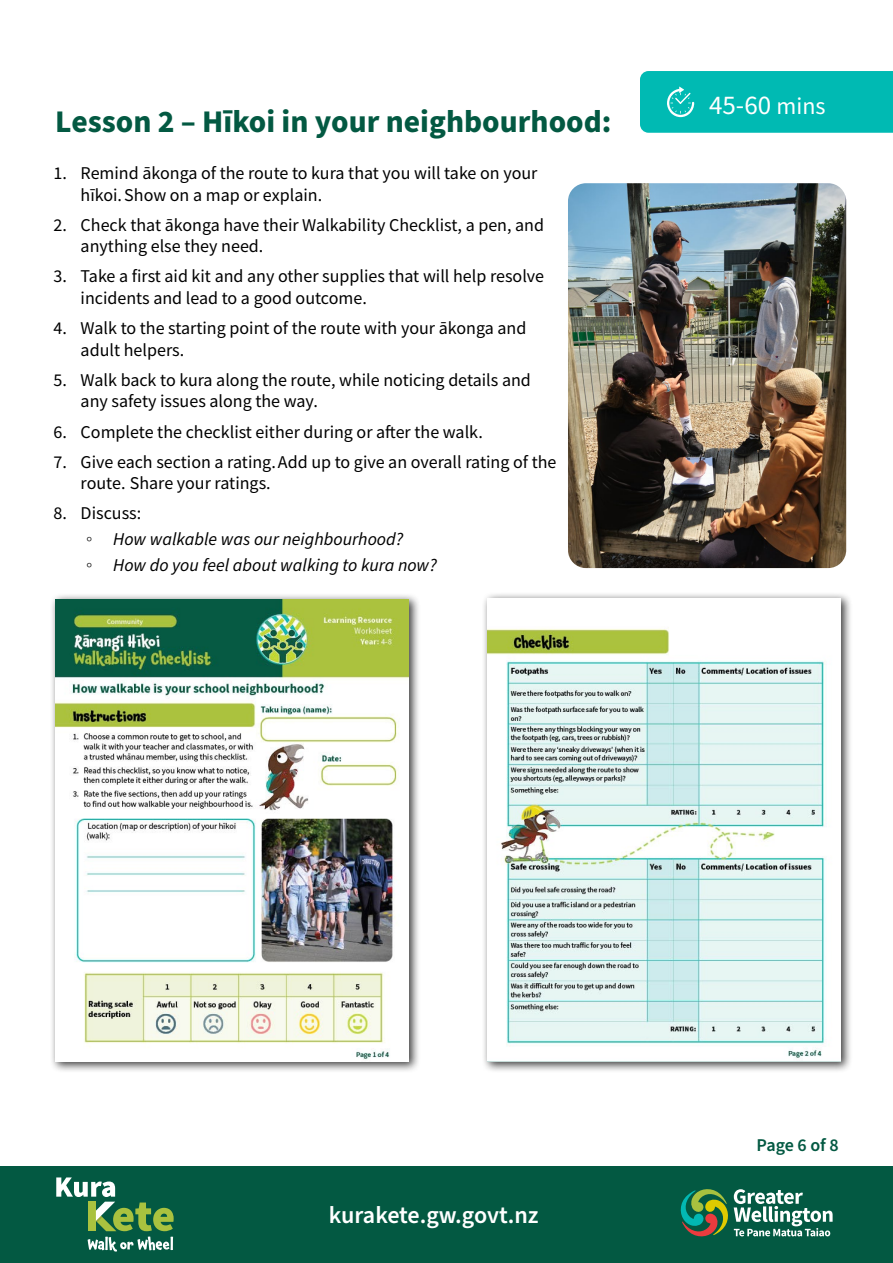
<style>
.page{position:relative;width:893px;height:1263px;background:#fff}
.page>*{position:absolute;margin:0;border:0;box-sizing:border-box;transform-origin:0 0}
.t1{font:700 31.5px "Source Sans Pro";color:#035942}
.t2{font:27px "Source Sans Pro";color:#fff}
.t3{font:600 24px "Source Sans Pro";letter-spacing:-.01em;color:#fff}
.t4{font:18px/21.6px "Source Sans Pro";color:#000}
.t5{font:italic 18px/25.8px "Source Sans Pro";color:#000}
.t6{font:600 18px "Source Sans Pro";letter-spacing:-.01em;color:#035942}
.s1{font-style:normal}
.s2{font-family:"Calibri";font-style:normal}
.s3{font-size:24px}
</style>
<div class="page">
<div style="left:640px;top:71px;width:253px;height:62px;background:#00bab3"></div>
<img style="left:568px;top:183px;width:278px;height:385px">
<div style="left:49px;top:593px;width:371px;height:480px;background:#000;opacity:.75"></div>
<img style="left:55px;top:599px;width:353px;height:462px">
<div style="left:481px;top:592px;width:371px;height:481px;background:#000;opacity:.75"></div>
<img style="left:487px;top:598px;width:353px;height:463px">
<div style="left:0;top:1166px;width:893px;height:97px;background:#035942"></div>
<svg style="left:56px;top:1177px;width:118px;height:75px"></svg>
<svg style="left:680px;top:1189px;width:153px;height:48px"></svg>
<h1 class="t1" style="left:55px;top:100px;width:558px">Lesson 2 – Hīkoi in your neighbourhood:</h1>
<p class="t4" style="left:81px;top:162px;width:458px;text-indent:-27px">1. Remind ākonga of the route to kura that you will take on your hīkoi. Show on a map or explain.</p>
<p class="t4" style="left:81px;top:214px;width:465px;text-indent:-27px">2. Check that ākonga have their Walkability Checklist, a pen, and anything else they need.</p>
<p class="t4" style="left:81px;top:266px;width:465px;text-indent:-27px">3. Take a first aid kit and any other supplies that will help resolve incidents and lead to a good outcome.</p>
<p class="t4" style="left:81px;top:317px;width:447px;text-indent:-27px">4. Walk to the starting point of the route with your ākonga and adult helpers.</p>
<p class="t4" style="left:81px;top:369px;width:452px;text-indent:-27px">5. Walk back to kura along the route, while noticing details and any safety issues along the way.</p>
<p class="t4" style="left:54px;top:421px;width:431px">6. Complete the checklist either during or after the walk.</p>
<p class="t4" style="left:81px;top:451px;width:477px;text-indent:-27px">7. Give each section a rating. Add up to give an overall rating of the route. Share your ratings.</p>
<p class="t5" style="left:86px;top:501px;width:352px;text-indent:-33px"><span class="s1">8. Discuss:<br></span><span class="s2">◦</span> How walkable was our neighbourhood?<br><span class="s2">◦</span> How do you feel about walking to kura now?</p>
<h2 class="t2" style="left:709px;top:88px;width:118px">45-60 <span class="s3">mins</span></h2>
<h3 class="t3" style="left:329px;top:1198px;width:211px">kurakete.gw.govt.nz</h3>
<p class="t6" style="left:757px;top:1133px;width:84px">Page 6 of 8</p>
</div>
